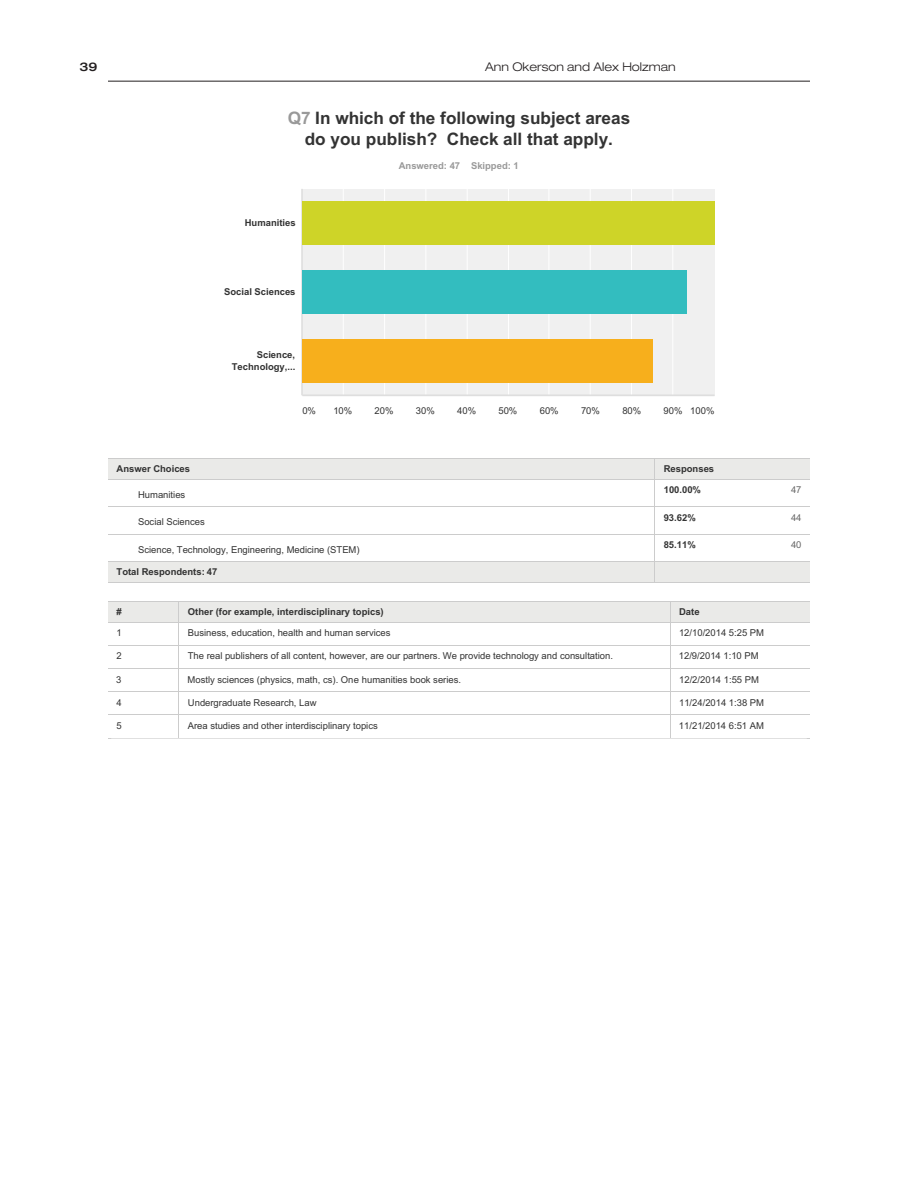
<style>
.page{position:relative;width:918px;height:1188px;background:#fff}
.page>*{position:absolute;margin:0;border:0;box-sizing:border-box;transform-origin:0 0}
.t1{font:700 17.25px/20.7px "Arial";color:#333;text-align:center}
.t2{font:300 expanded 12px "Helvetica Neue LT Std";color:#231f20}
.t3{font:500 expanded 12px "Helvetica Neue LT Std";color:#231f20}
.t4{font:9.45px "Arial";color:#333}
.t5{font:700 9.45px/11.2px "Arial";color:#333;text-align:right}
.t6{font:700 9.45px "Arial";color:#999}
.t7{font:9.45px "Arial";color:#666}
.s1{color:#999}
</style>
<div class="page">
<hr style="left:108px;top:81px;width:702px;height:1px;background:#231f20">
<div style="left:108px;top:458px;width:546px;height:21px;background:#eaeae8"></div>
<div style="left:654px;top:458px;width:156px;height:21px;background:#eaeae8"></div>
<div style="left:108px;top:561px;width:546px;height:21px;background:#eaeae8"></div>
<div style="left:654px;top:561px;width:156px;height:21px;background:#eaeae8"></div>
<hr style="left:108px;top:458px;width:547px;height:1px;background:#ccc">
<hr style="left:654px;top:458px;width:156px;height:1px;background:#ccc">
<hr style="left:108px;top:479px;width:547px;height:1px;background:#ccc">
<hr style="left:654px;top:479px;width:156px;height:1px;background:#ccc">
<hr style="left:108px;top:582px;width:547px;height:1px;background:#ccc">
<hr style="left:654px;top:582px;width:156px;height:1px;background:#ccc">
<hr style="left:108px;top:506px;width:547px;height:1px;background:#ccc">
<hr style="left:654px;top:506px;width:156px;height:1px;background:#ccc">
<hr style="left:108px;top:534px;width:547px;height:1px;background:#ccc">
<hr style="left:654px;top:534px;width:156px;height:1px;background:#ccc">
<hr style="left:108px;top:561px;width:547px;height:1px;background:#ccc">
<hr style="left:654px;top:561px;width:156px;height:1px;background:#ccc">
<svg style="left:654px;top:459px;width:1px;height:123px"></svg>
<svg style="left:108px;top:601px;width:702px;height:138px"></svg>
<div style="left:302px;top:189px;width:413px;height:206px;background:#f0f0f0"></div>
<hr style="left:343px;top:189px;width:1px;height:206px;background:#fff">
<hr style="left:384px;top:189px;width:1px;height:206px;background:#fff">
<hr style="left:425px;top:189px;width:1px;height:206px;background:#fff">
<hr style="left:467px;top:189px;width:1px;height:206px;background:#fff">
<hr style="left:508px;top:189px;width:1px;height:206px;background:#fff">
<hr style="left:548px;top:189px;width:1px;height:206px;background:#fff">
<hr style="left:590px;top:189px;width:1px;height:206px;background:#fff">
<hr style="left:631px;top:189px;width:1px;height:206px;background:#fff">
<hr style="left:672px;top:189px;width:1px;height:206px;background:#fff">
<hr style="left:302px;top:189px;width:1px;height:206px;background:#ccc">
<hr style="left:302px;top:394px;width:413px;height:2px;background:#dedede">
<div style="left:302px;top:202px;width:413px;height:43px;background:#ced428"></div>
<div style="left:302px;top:271px;width:385px;height:43px;background:#33bdbf"></div>
<div style="left:302px;top:339px;width:351px;height:43px;background:#f7af1c"></div>
<p class="t3" style="left:80px;top:59px;width:19px">39</p>
<p class="t2" style="left:485px;top:60px;width:192px">Ann Okerson and Alex Holzman</p>
<p class="t1" style="left:288px;top:110px;width:344px"><span class="s1">Q7</span> In which of the following subject areas do you publish? Check all that apply.</p>
<p class="t6" style="left:399px;top:162px;width:122px">Answered: 47 Skipped: 1</p>
<p class="t5" style="left:245px;top:218px;width:52px">Humanities</p>
<p class="t5" style="left:224px;top:287px;width:73px">Social Sciences</p>
<p class="t5" style="left:232px;top:350px;width:65px">Science,<br>Technology,...</p>
<p class="t4" style="left:302px;top:407px;width:15px">0%</p>
<p class="t4" style="left:333px;top:407px;width:20px">10%</p>
<p class="t4" style="left:375px;top:407px;width:20px">20%</p>
<p class="t4" style="left:416px;top:407px;width:20px">30%</p>
<p class="t4" style="left:457px;top:407px;width:20px">40%</p>
<p class="t4" style="left:498px;top:407px;width:20px">50%</p>
<p class="t4" style="left:540px;top:407px;width:20px">60%</p>
<p class="t4" style="left:581px;top:407px;width:20px">70%</p>
<p class="t4" style="left:622px;top:407px;width:20px">80%</p>
<p class="t4" style="left:664px;top:407px;width:52px">90% 100%</p>
<p class="t5" style="left:117px;top:464px;width:75px">Answer Choices</p>
<p class="t5" style="left:664px;top:464px;width:52px">Responses</p>
<p class="t4" style="left:138px;top:491px;width:49px">Humanities</p>
<p class="t4" style="left:138px;top:518px;width:68px">Social Sciences</p>
<p class="t4" style="left:138px;top:546px;width:223px">Science, Technology, Engineering, Medicine (STEM)</p>
<p class="t5" style="left:664px;top:485px;width:39px">100.00%</p>
<p class="t7" style="left:791px;top:487px;width:12px">47</p>
<p class="t5" style="left:664px;top:513px;width:34px">93.62%</p>
<p class="t7" style="left:791px;top:514px;width:12px">44</p>
<p class="t5" style="left:664px;top:540px;width:34px">85.11%</p>
<p class="t7" style="left:791px;top:542px;width:12px">40</p>
<p class="t5" style="left:117px;top:567px;width:102px">Total Respondents: 47</p>
<p class="t5" style="left:117px;top:607px;width:7px">#</p>
<p class="t5" style="left:188px;top:607px;width:197px">Other (for example, interdisciplinary topics)</p>
<p class="t5" style="left:679px;top:607px;width:22px">Date</p>
<p class="t4" style="left:117px;top:629px;width:7px">1</p>
<p class="t4" style="left:188px;top:629px;width:204px">Business, education, health and human services</p>
<p class="t4" style="left:679px;top:629px;width:87px">12/10/2014 5:25 PM</p>
<p class="t4" style="left:116px;top:653px;width:7px">2</p>
<p class="t4" style="left:188px;top:653px;width:427px">The real publishers of all content, however, are our partners. We provide technology and consultation.</p>
<p class="t4" style="left:679px;top:653px;width:81px">12/9/2014 1:10 PM</p>
<p class="t4" style="left:116px;top:676px;width:7px">3</p>
<p class="t4" style="left:188px;top:676px;width:275px">Mostly sciences (physics, math, cs). One humanities book series.</p>
<p class="t4" style="left:679px;top:676px;width:81px">12/2/2014 1:55 PM</p>
<p class="t4" style="left:117px;top:699px;width:7px">4</p>
<p class="t4" style="left:188px;top:699px;width:130px">Undergraduate Research, Law</p>
<p class="t4" style="left:679px;top:699px;width:87px">11/24/2014 1:38 PM</p>
<p class="t4" style="left:116px;top:722px;width:7px">5</p>
<p class="t4" style="left:188px;top:722px;width:192px">Area studies and other interdisciplinary topics</p>
<p class="t4" style="left:679px;top:722px;width:87px">11/21/2014 6:51 AM</p>
</div>
